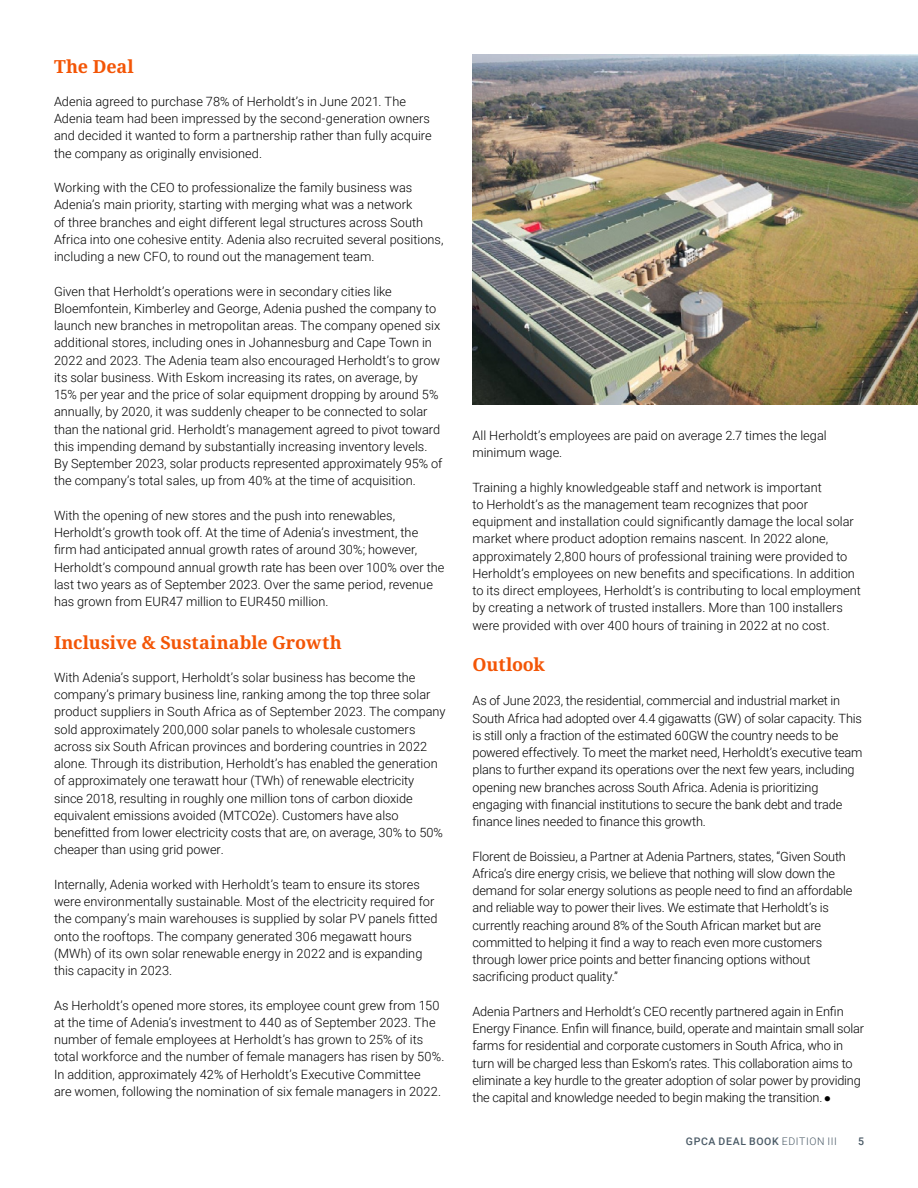
<style>
.page{position:relative;width:918px;height:1188px;background:#fff}
.page>*{position:absolute;margin:0;border:0;box-sizing:border-box;transform-origin:0 0}
.t1{font:700 18px "Noto Serif";color:#f35506}
.t2{font:300 12.75px/17.2px "Roboto";color:#000}
.t3{font:500 10.5px "Roboto";letter-spacing:.065em;color:#4a5a66}
.s1{font-weight:300}
</style>
<div class="page">
<img style="left:472px;top:54px;width:446px;height:351px">
<h1 class="t1" style="left:54px;top:54px;width:81px">The Deal</h1>
<p class="t2" style="left:54px;top:92px;width:379px">Adenia agreed to purchase 78% of Herholdt’s in June 2021. The Adenia team had been impressed by the second-generation owners and decided it wanted to form a partnership rather than fully acquire the company as originally envisioned.</p>
<p class="t2" style="left:54px;top:178px;width:391px">Working with the CEO to professionalize the family business was Adenia’s main priority, starting with merging what was a network<br>of three branches and eight different legal structures across South Africa into one cohesive entity. Adenia also recruited several positions, including a new CFO, to round out the management team.</p>
<p class="t2" style="left:54px;top:282px;width:390px">Given that Herholdt’s operations were in secondary cities like Bloemfontein, Kimberley and George, Adenia pushed the company to launch new branches in metropolitan areas. The company opened six additional stores, including ones in Johannesburg and Cape Town in 2022 and 2023. The Adenia team also encouraged Herholdt’s to grow its solar business. With Eskom increasing its rates, on average, by 15% per year and the price of solar equipment dropping by around 5% annually, by 2020, it was suddenly cheaper to be connected to solar than the national grid. Herholdt’s management agreed to pivot toward this impending demand by substantially increasing inventory levels.<br>By September 2023, solar products represented approximately 95% of the company’s total sales, up from 40% at the time of acquisition.</p>
<p class="t2" style="left:54px;top:506px;width:392px">With the opening of new stores and the push into renewables, Herholdt’s growth took off. At the time of Adenia’s investment, the<br>firm had anticipated annual growth rates of around 30%; however, Herholdt’s compound annual growth rate has been over 100% over the last two years as of September 2023. Over the same period, revenue has grown from EUR47 million to EUR450 million.</p>
<h1 class="t1" style="left:54px;top:630px;width:289px">Inclusive &amp; Sustainable Growth</h1>
<p class="t2" style="left:54px;top:668px;width:393px">With Adenia’s support, Herholdt’s solar business has become the company’s primary business line, ranking among the top three solar product suppliers in South Africa as of September 2023. The company sold approximately 200,000 solar panels to wholesale customers across six South African provinces and bordering countries in 2022 alone. Through its distribution, Herholdt’s has enabled the generation of approximately one terawatt hour (TWh) of renewable electricity since 2018, resulting in roughly one million tons of carbon dioxide equivalent emissions avoided (MTCO2e). Customers have also benefitted from lower electricity costs that are, on average, 30% to 50% cheaper than using grid power.</p>
<p class="t2" style="left:54px;top:875px;width:385px">Internally, Adenia worked with Herholdt’s team to ensure its stores were environmentally sustainable. Most of the electricity required for the company’s main warehouses is supplied by solar PV panels fitted onto the rooftops. The company generated 306 megawatt hours (MWh) of its own solar renewable energy in 2022 and is expanding this capacity in 2023.</p>
<p class="t2" style="left:54px;top:996px;width:392px">As Herholdt’s opened more stores, its employee count grew from 150 at the time of Adenia’s investment to 440 as of September 2023. The number of female employees at Herholdt’s has grown to 25% of its total workforce and the number of female managers has risen by 50%.<br>In addition, approximately 42% of Herholdt’s Executive Committee<br>are women, following the nomination of six female managers in 2022.</p>
<p class="t2" style="left:472px;top:426px;width:356px">All Herholdt’s employees are paid on average 2.7 times the legal minimum wage.</p>
<p class="t2" style="left:472px;top:478px;width:390px">Training a highly knowledgeable staff and network is important<br>to Herholdt’s as the management team recognizes that poor equipment and installation could significantly damage the local solar market where product adoption remains nascent. In 2022 alone, approximately 2,800 hours of professional training were provided to Herholdt’s employees on new benefits and specifications. In addition to its direct employees, Herholdt’s is contributing to local employment by creating a network of trusted installers. More than 100 installers were provided with over 400 hours of training in 2022 at no cost.</p>
<h1 class="t1" style="left:472px;top:652px;width:74px">Outlook</h1>
<p class="t2" style="left:472px;top:692px;width:391px">As of June 2023, the residential, commercial and industrial market in South Africa had adopted over 4.4 gigawatts (GW) of solar capacity. This is still only a fraction of the estimated 60GW the country needs to be powered effectively. To meet the market need, Herholdt’s executive team plans to further expand its operations over the next few years, including opening new branches across South Africa. Adenia is prioritizing engaging with financial institutions to secure the bank debt and trade finance lines needed to finance this growth.</p>
<p class="t2" style="left:472px;top:847px;width:382px">Florent de Boissieu, a Partner at Adenia Partners, states, “Given South Africa’s dire energy crisis, we believe that nothing will slow down the demand for solar energy solutions as people need to find an affordable and reliable way to power their lives. We estimate that Herholdt’s is currently reaching around 8% of the South African market but are committed to helping it find a way to reach even more customers through lower price points and better financing options without sacrificing product quality.”</p>
<p class="t2" style="left:472px;top:1002px;width:393px">Adenia Partners and Herholdt’s CEO recently partnered again in Enfin Energy Finance. Enfin will finance, build, operate and maintain small solar farms for residential and corporate customers in South Africa, who in turn will be charged less than Eskom’s rates. This collaboration aims to eliminate a key hurdle to the greater adoption of solar power by providing the capital and knowledge needed to begin making the transition. ●</p>
<p class="t3" style="left:686px;top:1134px;width:152px">GPCA DEAL BOOK <span class="s1">EDITION III</span></p>
<p class="t3" style="left:858px;top:1134px;width:7px">5</p>
</div>
